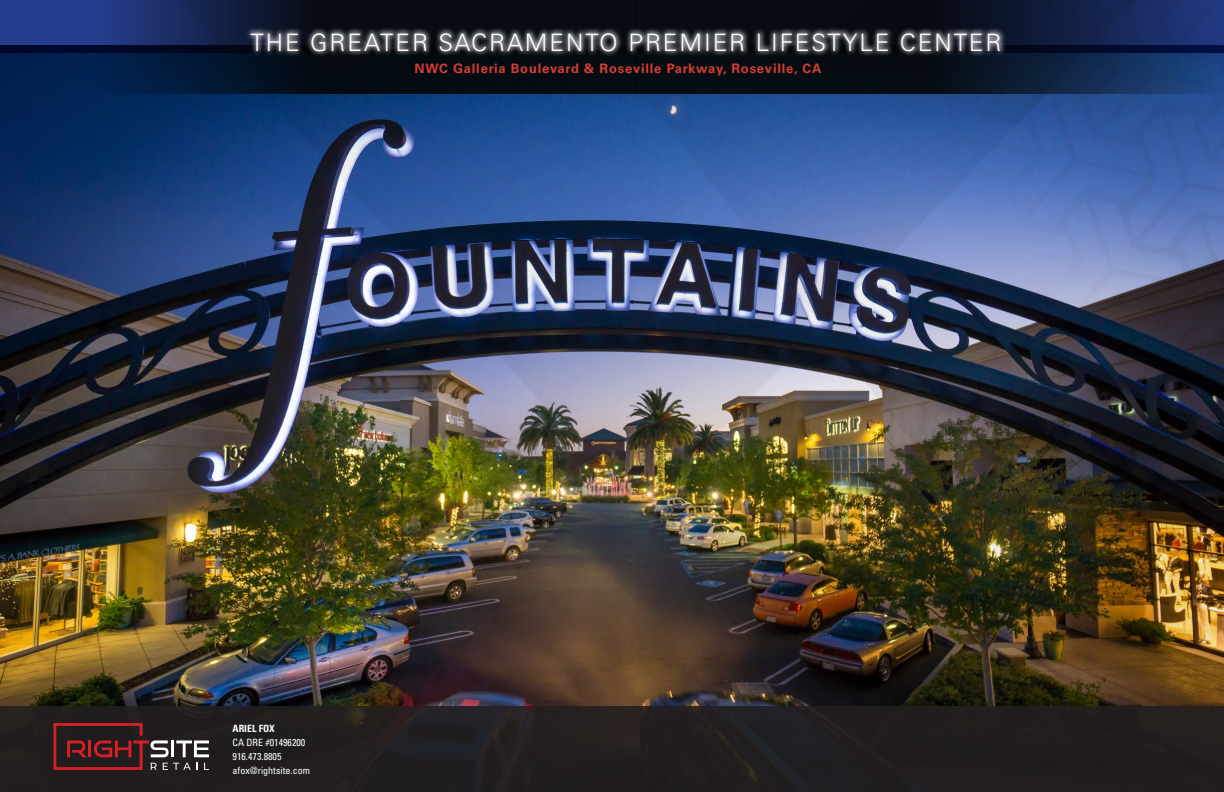
<style>
.page{position:relative;width:1224px;height:792px;background:#fff}
.page>*{position:absolute;margin:0;border:0;box-sizing:border-box;transform-origin:0 0}
.t1{font:300 24px "Univers LT Std";letter-spacing:.08em;color:#fff}
.t2{font:700 13px "Univers LT Std";letter-spacing:.06em;color:#d83e31}
.t3{font:condensed 10px "Univers LT Std";color:#fff}
.t4{font:700 condensed 10px "Univers LT Std";color:#fff}
</style>
<div class="page">
<img style="left:0;top:93px;width:564px;height:613px">
<img style="left:176px;top:93px;width:388px;height:420px">
<img style="left:564px;top:93px;width:660px;height:613px">
<svg style="left:0;top:0;width:629px;height:93px;background:#0a1835"></svg>
<img style="left:629px;top:0;width:595px;height:666px">
<div style="left:0;top:706px;width:1224px;height:86px;background:#231f20"></div>
<div style="left:245px;top:27px;width:761px;height:31px;background:#fff;opacity:.75"></div>
<svg style="left:53px;top:723px;width:156px;height:47px"></svg>
<p class="t1" style="left:251px;top:28px;width:752px">THE GREATER SACRAMENTO PREMIER LIFESTYLE CENTER</p>
<p class="t2" style="left:415px;top:61px;width:408px">NWC Galleria Boulevard &amp; Roseville Parkway, Roseville, CA</p>
<p class="t4" style="left:233px;top:722px;width:44px">ARIEL FOX</p>
<p class="t3" style="left:233px;top:736px;width:74px">CA DRE #01496200</p>
<p class="t3" style="left:233px;top:750px;width:50px">916.473.8805</p>
<p class="t3" style="left:233px;top:764px;width:79px">afox@rightsite.com</p>
</div>
